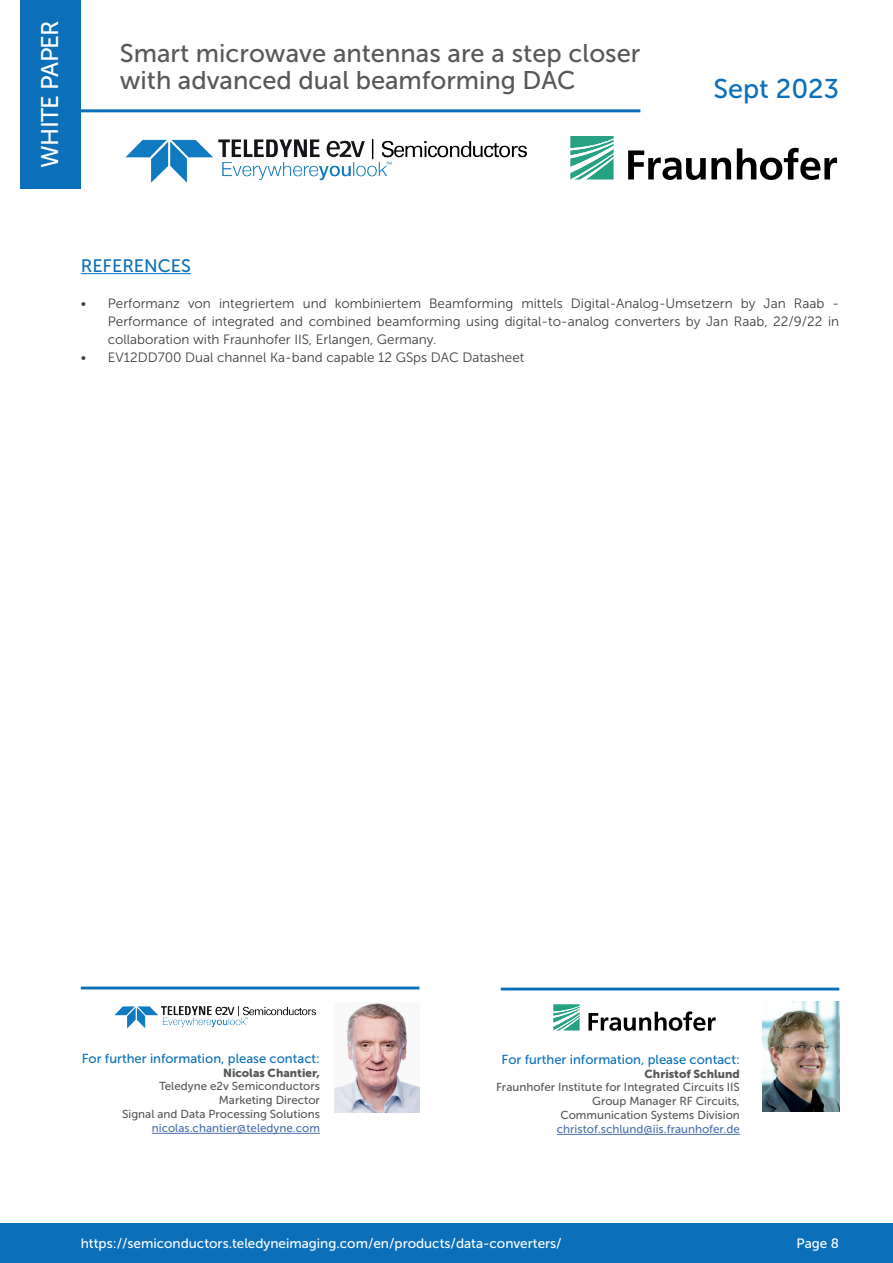
<style>
.page{position:relative;width:893px;height:1263px;background:#fff}
.page>*{position:absolute;margin:0;border:0;box-sizing:border-box;transform-origin:0 0}
.t1{font:27px "Museo Sans 500";color:#0b70b9}
.t2{font:25.5px/27px "Museo Sans 500";color:#57585a}
.t3{font:24px "Museo Sans 500";letter-spacing:-.03em;color:#fff}
.t4{font:18px "Museo Sans 500";color:#0b70b9}
.t5{font:13.5px/18px "Museo Sans 300";color:#3e3e3f;text-align:justify}
.t6{font:13.5px "Museo Sans 500";color:#fff}
.t7{font:13.05px "Museo Sans 500";color:#0b70b9}
.t8{font:11.55px/14px "Museo Sans 500";color:#57585a;text-align:right}
.t9{font:11.55px "Museo Sans 500";color:#4d72ac}
.t10{font:11.55px "Museo Sans 900";color:#57585a}
</style>
<div class="page">
<img style="left:114px;top:1005px;width:202px;height:24px">
<div style="left:20px;top:0;width:61px;height:188px;background:#0b70b9"></div>
<hr style="left:56px;top:109px;width:584px;height:3px;background:#0b70b9">
<div style="left:0;top:1223px;width:893px;height:40px;background:#0b70b9"></div>
<img style="left:125px;top:138px;width:402px;height:45px">
<svg style="left:570px;top:136px;width:44px;height:43px"></svg>
<svg style="left:628px;top:148px;width:209px;height:32px"></svg>
<hr style="left:81px;top:273px;width:110px;height:1px;background:#0b70b9">
<img style="left:334px;top:1003px;width:86px;height:109px">
<hr style="left:152px;top:1133px;width:168px;height:1px;background:#4d72ac">
<hr style="left:81px;top:986px;width:338px;height:3px;background:#0b70b9">
<img style="left:762px;top:1002px;width:77px;height:109px">
<hr style="left:557px;top:1134px;width:183px;height:1px;background:#4d72ac">
<hr style="left:501px;top:987px;width:338px;height:3px;background:#0b70b9">
<svg style="left:553px;top:1004px;width:27px;height:26px"></svg>
<svg style="left:588px;top:1011px;width:128px;height:20px"></svg>
<h3 class="t3" style="left:37px;top:168px;width:149px;rotate:-90deg">WHITE PAPER</h3>
<h2 class="t2" style="left:120px;top:40px;width:522px">Smart microwave antennas are a step closer with advanced dual beamforming DAC</h2>
<h1 class="t1" style="left:713px;top:74px;width:127px">Sept 2023</h1>
<h3 class="t4" style="left:81px;top:256px;width:112px">REFERENCES</h3>
<p class="t5" style="left:108px;top:294px;width:733px;text-indent:-27px">• Performanz von integriertem und kombiniertem Beamforming mittels Digital-Analog-Umsetzern by Jan Raab - Performance of integrated and combined beamforming using digital-to-analog converters by Jan Raab, 22/9/22 in collaboration with Fraunhofer IIS, Erlangen, Germany.</p>
<p class="t5" style="left:81px;top:348px;width:445px">• EV12DD700 Dual channel Ka-band capable 12 GSps DAC Datasheet</p>
<p class="t7" style="left:82px;top:1051px;width:240px">For further information, please contact:</p>
<p class="t10" style="left:223px;top:1066px;width:98px">Nicolas Chantier,</p>
<p class="t8" style="left:122px;top:1079px;width:199px">Teledyne e2v Semiconductors<br>Marketing Director<br>Signal and Data Processing Solutions</p>
<p class="t9" style="left:152px;top:1122px;width:170px">nicolas.chantier@teledyne.com</p>
<p class="t7" style="left:502px;top:1052px;width:240px">For further information, please contact:</p>
<p class="t10" style="left:645px;top:1067px;width:97px">Christof Schlund</p>
<p class="t8" style="left:496px;top:1080px;width:245px">Fraunhofer Institute for Integrated Circuits IIS<br>Group Manager RF Circuits,<br>Communication Systems Division</p>
<p class="t9" style="left:557px;top:1123px;width:184px">christof.schlund@iis.fraunhofer.de</p>
<p class="t6" style="left:81px;top:1235px;width:482px">https://semiconductors.teledyneimaging.com/en/products/data-converters/</p>
<p class="t6" style="left:797px;top:1235px;width:44px">Page 8</p>
</div>
